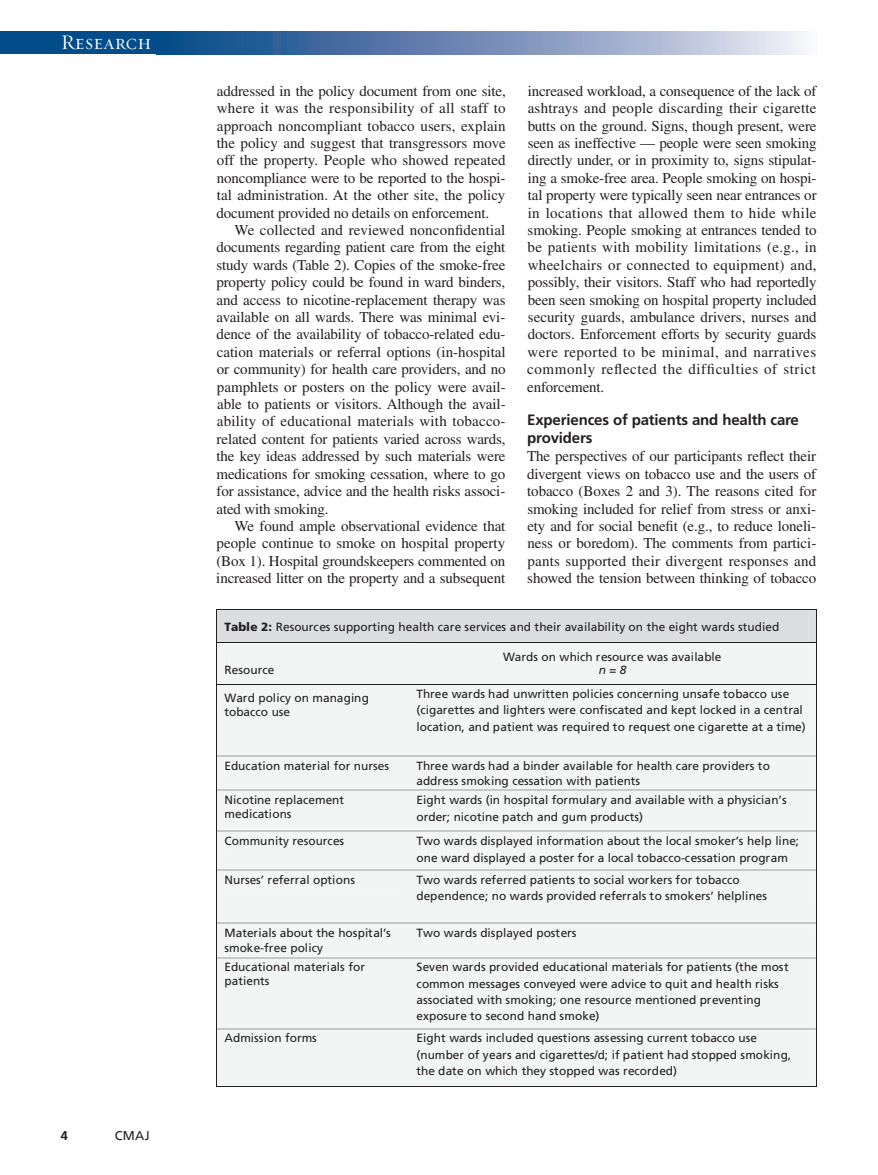
<style>
.page{position:relative;width:878px;height:1175px;background:#fff}
.page>*{position:absolute;margin:0;border:0;box-sizing:border-box;transform-origin:0 0}
.t1{font:21px "Requiem Display HTF Small Caps";letter-spacing:.005em;color:#fff}
.t2{font:15px/17.4px "Times LT Std";letter-spacing:-.01em;color:#231f20;text-align:justify}
.t3{font:700 15px/18px "Frutiger LT Std";letter-spacing:-.01em;color:#231f20}
.t4{font:12.75px "Frutiger LT Std";color:#231f20}
.t5{font:700 12.75px "Frutiger LT Std";color:#231f20}
.t6{font:11.85px/16.5px "Frutiger";color:#231f20}
.t7{font:italic 11.85px "Frutiger";color:#231f20}
.s1{font-weight:900}
</style>
<div class="page">
<div style="left:0;top:32px;width:164px;height:22px;background:#014c89"></div>
<svg style="left:164px;top:32px;width:640px;height:22px;background:#7692ba"></svg>
<svg style="left:216px;top:609px;width:601px;height:478px"></svg>
<h1 class="t1" style="left:61px;top:30px;width:92px">Research</h1>
<p class="t5" style="left:61px;top:1130px;width:9px">4</p>
<p class="t4" style="left:115px;top:1130px;width:36px">CMAJ</p>
<p class="t2" style="left:216px;top:84px;width:291px">addressed in the policy document from one site, where it was the responsibility of all staff to approach noncompliant tobacco users, explain the policy and suggest that transgressors move off the property. People who showed repeated noncompliance were to be reported to the hospi&shy;tal administration. At the other site, the policy document provided no details on enforcement.</p>
<p class="t2" style="left:216px;top:223px;width:291px;text-indent:18px">We collected and reviewed nonconfidential documents regarding patient care from the eight study wards (Table 2). Copies of the smoke-free property policy could be found in ward binders, and access to nicotine-replacement therapy was available on all wards. There was minimal evi&shy;dence of the availability of tobacco-related edu&shy;cation materials or referral options (in-hospital or community) for health care providers, and no pamphlets or posters on the policy were avail&shy;able to patients or visitors. Although the avail&shy;ability of educational materials with tobacco&shy;related content for patients varied across wards, the key ideas addressed by such materials were medications for smoking cessation, where to go for assistance, advice and the health risks associ&shy;ated with smoking.</p>
<p class="t2" style="left:216px;top:519px;width:291px;text-indent:18px">We found ample observational evidence that people continue to smoke on hospital property (Box 1). Hospital groundskeepers commented on increased litter on the property and a subsequent</p>
<p class="t2" style="left:527px;top:84px;width:291px">increased workload, a consequence of the lack of ashtrays and people discarding their cigarette butts on the ground. Signs, though present, were seen as ineffective — people were seen smoking directly under, or in proximity to, signs stipulat&shy;ing a smoke-free area. People smoking on hospi&shy;tal property were typically seen near entrances or in locations that allowed them to hide while smoking. People smoking at en trances tended to be patients with mobility limitations (e.g., in wheelchairs or connected to equipment) and, possibly, their visitors. Staff who had reportedly been seen smoking on hospital property included security guards, ambulance drivers, nurses and doctors. Enforcement efforts by security guards were reported to be minimal, and narratives commonly reflected the difficulties of strict enforcement.</p>
<p class="t3" style="left:527px;top:411px;width:273px">Experiences of patients and health care providers</p>
<p class="t2" style="left:527px;top:449px;width:290px">The perspectives of our participants reflect their divergent views on tobacco use and the users of tobacco (Boxes 2 and 3). The reasons cited for smoking included for relief from stress or anxi&shy;ety and for social benefit (e.g., to reduce loneli&shy;ness or boredom). The comments from partici&shy;pants supported their divergent responses and showed the tension between thinking of tobacco</p>
<p class="t6" style="left:224px;top:619px;width:556px"><span class="s1">Table 2:</span> Resources supporting health care services and their availability on the eight wards studied</p>
<p class="t6" style="left:224px;top:663px;width:51px">Resource</p>
<p class="t6" style="left:503px;top:649px;width:220px">Wards on which resource was available</p>
<p class="t7" style="left:599px;top:665px;width:29px">n=8</p>
<p class="t6" style="left:224px;top:691px;width:146px;line-height:14.4px">Ward policy on managing tobacco use</p>
<p class="t6" style="left:416px;top:686px;width:390px">Three wards had unwritten policies concerning unsafe tobacco use (cigarettes and lighters were confiscated and kept locked in a central location, and patient was required to request one cigarette at a time)</p>
<p class="t6" style="left:224px;top:758px;width:166px">Education material for nurses</p>
<p class="t6" style="left:416px;top:759px;width:355px;line-height:14.4px">Three wards had a binder available for health care providers to address smoking cessation with patients</p>
<p class="t6" style="left:224px;top:793px;width:121px;line-height:14.4px">Nicotine replacement medications</p>
<p class="t6" style="left:416px;top:792px;width:371px">Eight wards (in hospital formulary and available with a physician’s order; nicotine patch and gum products)</p>
<p class="t6" style="left:224px;top:833px;width:121px">Community resources</p>
<p class="t6" style="left:416px;top:833px;width:384px">Two wards displayed information about the local smoker’s help line; one ward displayed a poster for a local tobacco-cessation program</p>
<p class="t6" style="left:224px;top:872px;width:132px">Nurses’ referral options</p>
<p class="t6" style="left:416px;top:872px;width:352px">Two wards referred patients to social workers for tobacco dependence; no wards provided referrals to smokers’ helplines</p>
<p class="t6" style="left:224px;top:926px;width:168px;line-height:14.4px">Materials about the hospital’s smoke-free policy</p>
<p class="t6" style="left:416px;top:925px;width:161px">Two wards displayed posters</p>
<p class="t6" style="left:224px;top:961px;width:142px;line-height:14.1px">Educational materials for patients</p>
<p class="t6" style="left:416px;top:960px;width:373px">Seven wards provided educational materials for patients (the most common messages conveyed were advice to quit and health risks associated with smoking; one resource mentioned preventing exposure to second hand smoke)</p>
<p class="t6" style="left:224px;top:1031px;width:94px">Admission forms</p>
<p class="t6" style="left:416px;top:1031px;width:376px">Eight wards included questions assessing current tobacco use (number of years and cigarettes/d; if patient had stopped smoking, the date on which they stopped was recorded)</p>
</div>
